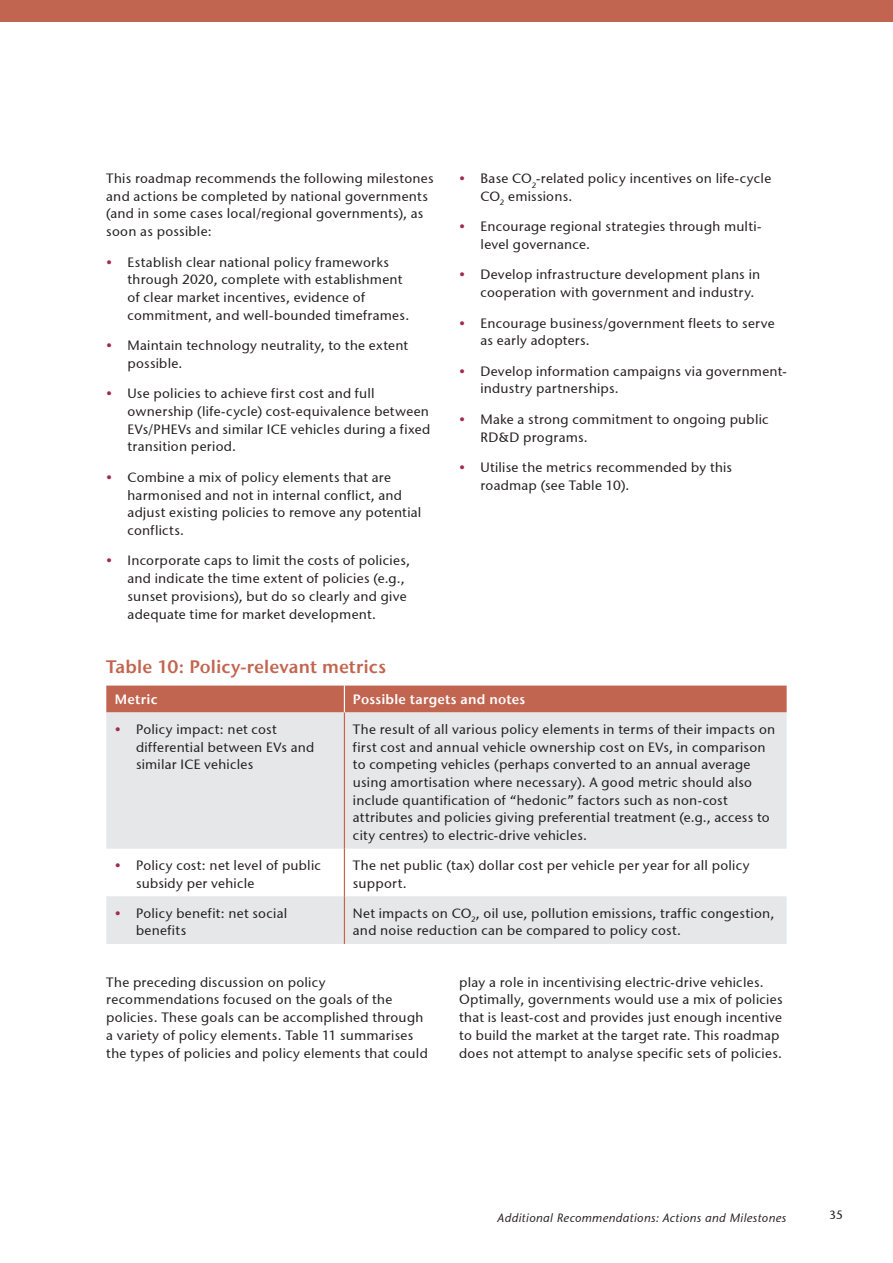
<style>
.page{position:relative;width:893px;height:1263px;background:#fff}
.page>*{position:absolute;margin:0;border:0;box-sizing:border-box;transform-origin:0 0}
.t1{font:18px "Stone Sans ITC Semi";letter-spacing:.005em;color:#c26550}
.t2{font:13.5px/17.7px "Stone Sans ITCTT Medium";letter-spacing:.02em;color:#231f20}
.t3{font:13.5px "Stone Sans ITC Semi";letter-spacing:.02em;color:#fff}
.t4{font:italic 12px "Stone Sans ITCTT Medium";letter-spacing:.02em;color:#231f20}
.t5{font:12px "Stone Sans ITCTT Medium";color:#231f20}
.s1{color:#9f2c4f}
</style>
<div class="page">
<svg style="left:106px;top:712px;width:681px;height:232px;fill:#e6e7e9"></svg>
<div style="left:106px;top:685px;width:681px;height:27px;background:#c26550"></div>
<hr style="left:344px;top:712px;width:1px;height:137px;background:#c26550">
<hr style="left:344px;top:849px;width:1px;height:47px;background:#c26550">
<hr style="left:344px;top:896px;width:1px;height:48px;background:#c26550">
<div style="left:0;top:0;width:893px;height:21px;background:#c26550"></div>
<p class="t2" style="left:106px;top:169px;width:329px">This roadmap recommends the following milestones and actions be completed by national governments (and in some cases local/regional governments), as soon as possible:</p>
<p class="t2" style="left:128px;top:253px;width:283px;text-indent:-21px"><span class="s1">•</span> Establish clear national policy frameworks through 2020, complete with establishment of clear market incentives, evidence of commitment, and well-bounded timeframes.</p>
<p class="t2" style="left:128px;top:336px;width:282px;text-indent:-21px"><span class="s1">•</span> Maintain technology neutrality, to the extent possible.</p>
<p class="t2" style="left:128px;top:385px;width:304px;text-indent:-21px"><span class="s1">•</span> Use policies to achieve first cost and full ownership (life-cycle) cost-equivalence between EVs/PHEVs and similar ICE vehicles during a fixed transition period.</p>
<p class="t2" style="left:128px;top:468px;width:295px;text-indent:-21px"><span class="s1">•</span> Combine a mix of policy elements that are harmonised and not in internal conflict, and adjust existing policies to remove any potential conflicts.</p>
<p class="t2" style="left:128px;top:552px;width:284px;text-indent:-21px"><span class="s1">•</span> Incorporate caps to limit the costs of policies, and indicate the time extent of policies (e.g., sunset provisions), but do so clearly and give adequate time for market development.</p>
<p class="t2" style="left:480px;top:169px;width:292px;text-indent:-21px"><span class="s1">•</span> Base CO<sub>2</sub>-related policy incentives on life-cycle<br>CO<sub>2</sub> emissions.</p>
<p class="t2" style="left:480px;top:218px;width:282px;text-indent:-21px"><span class="s1">•</span> Encourage regional strategies through multi&shy;level governance.</p>
<p class="t2" style="left:480px;top:266px;width:281px;text-indent:-21px"><span class="s1">•</span> Develop infrastructure development plans in cooperation with government and industry.</p>
<p class="t2" style="left:480px;top:314px;width:296px;text-indent:-21px"><span class="s1">•</span> Encourage business/government fleets to serve as early adopters.</p>
<p class="t2" style="left:480px;top:362px;width:308px;text-indent:-21px"><span class="s1">•</span> Develop information campaigns via government&shy;industry partnerships.</p>
<p class="t2" style="left:480px;top:410px;width:290px;text-indent:-21px"><span class="s1">•</span> Make a strong commitment to ongoing public<br>RD&amp;D programs.</p>
<p class="t2" style="left:480px;top:458px;width:253px;text-indent:-21px"><span class="s1">•</span> Utilise the metrics recommended by this roadmap (see Table 10).</p>
<h1 class="t1" style="left:106px;top:656px;width:281px">Table 10: Policy-relevant metrics</h1>
<p class="t3" style="left:115px;top:691px;width:44px">Metric</p>
<p class="t3" style="left:353px;top:691px;width:174px">Possible targets and notes</p>
<p class="t2" style="left:136px;top:720px;width:180px;text-indent:-21px"><span class="s1">•</span> Policy impact: net cost differential between EVs and similar ICE vehicles</p>
<p class="t2" style="left:353px;top:720px;width:424px">The result of all various policy elements in terms of their impacts on first cost and annual vehicle ownership cost on EVs, in comparison to competing vehicles (perhaps converted to an annual average using amortisation where necessary). A good metric should also include quantification of “hedonic” factors such as non-cost attributes and policies giving preferential treatment (e.g., access to city centres) to electric-drive vehicles.</p>
<p class="t2" style="left:136px;top:856px;width:186px;text-indent:-21px"><span class="s1">•</span> Policy cost: net level of public subsidy per vehicle</p>
<p class="t2" style="left:353px;top:856px;width:398px">The net public (tax) dollar cost per vehicle per year for all policy support.</p>
<p class="t2" style="left:136px;top:904px;width:153px;text-indent:-21px"><span class="s1">•</span> Policy benefit: net social benefits</p>
<p class="t2" style="left:353px;top:904px;width:423px">Net impacts on CO<sub>2</sub>, oil use, pollution emissions, traffic congestion, and noise reduction can be compared to policy cost.</p>
<p class="t2" style="left:106px;top:973px;width:323px">The preceding discussion on policy recommendations focused on the goals of the policies. These goals can be accomplished through a variety of policy elements. Table 11 summarises the types of policies and policy elements that could</p>
<p class="t2" style="left:459px;top:973px;width:325px">play a role in incentivising electric-drive vehicles.<br>Optimally, governments would use a mix of policies that is least-cost and provides just enough incentive to build the market at the target rate. This roadmap does not attempt to analyse specific sets of policies.</p>
<p class="t4" style="left:498px;top:1210px;width:291px">Additional Recommendations: Actions and Milestones</p>
<p class="t5" style="left:829px;top:1208px;width:15px">35</p>
</div>
